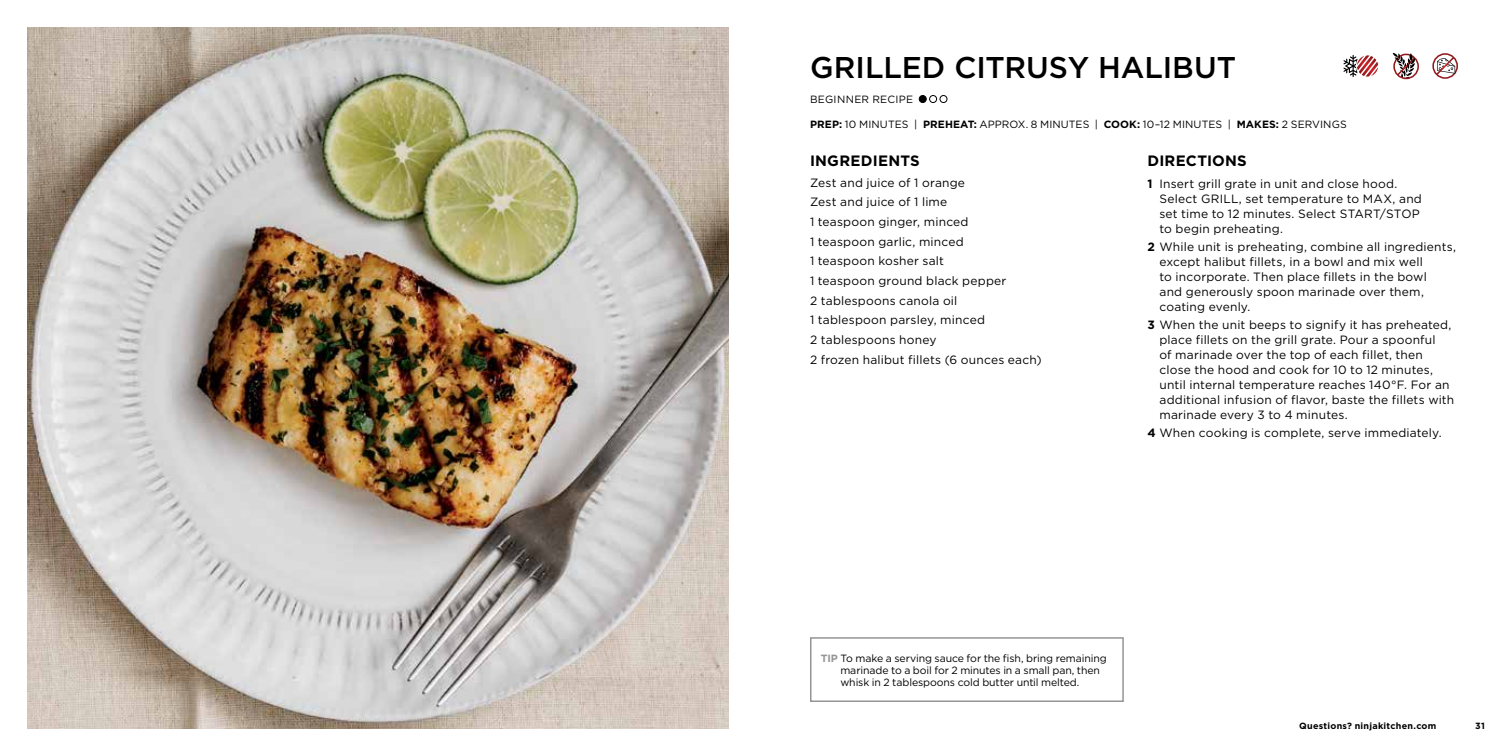
<style>
.page{position:relative;width:1512px;height:756px;background:#fff}
.page>*{position:absolute;margin:0;border:0;box-sizing:border-box;transform-origin:0 0}
.t1{font:500 30px "Gotham";letter-spacing:-.005em;color:#000}
.t2{font:700 15px "Gotham";letter-spacing:.015em;color:#000}
.t3{font:12px/15px "Gotham";letter-spacing:.015em;color:#000}
.t4{font:10.5px/12px "Gotham";letter-spacing:-.005em;color:#000}
.t5{font:10.5px "Gotham";letter-spacing:.03em;color:#000}
.t6{font:700 9px "Gotham";letter-spacing:.03em;color:#000}
.s1{font-weight:700}
.s2{font-weight:700;color:#939597}
</style>
<div class="page">
<div style="left:810px;top:637px;width:314px;height:65px;border:2px solid #939597"></div>
<div style="left:919px;top:96px;width:7px;height:7px;background:#000;border-radius:50%"></div>
<div style="left:919px;top:95px;width:8px;height:8px;border:1px solid #000;border-radius:50%"></div>
<div style="left:929px;top:95px;width:8px;height:8px;border:1px solid #000;border-radius:50%"></div>
<div style="left:940px;top:95px;width:7px;height:8px;border:1px solid #000;border-radius:50%"></div>
<img style="left:27px;top:27px;width:702px;height:702px">
<svg style="left:1343px;top:55px;width:34px;height:22px"></svg>
<div style="left:1356px;top:54px;width:23px;height:24px;border:1px solid #fff;border-radius:50%"></div>
<div style="left:1432px;top:53px;width:26px;height:26px;border:2px solid #fff;border-radius:50%"></div>
<svg style="left:1434px;top:55px;width:22px;height:22px"></svg>
<div style="left:1393px;top:54px;width:26px;height:25px;border:2px solid #fff;border-radius:50%"></div>
<svg style="left:1393px;top:53px;width:24px;height:25px"></svg>
<h1 class="t1" style="left:810px;top:48px;width:428px">GRILLED CITRUSY HALIBUT</h1>
<p class="t5" style="left:810px;top:92px;width:105px">BEGINNER RECIPE</p>
<p class="t4" style="left:810px;top:118px;width:538px"><span class="s1">PREP:</span> 10 MINUTES | <span class="s1">PREHEAT:</span> APPROX. 8 MINUTES | <span class="s1">COOK:</span> 10–12 MINUTES | <span class="s1">MAKES:</span> 2 SERVINGS</p>
<p class="t2" style="left:810px;top:151px;width:111px">INGREDIENTS</p>
<p class="t3" style="left:810px;top:172px;width:233px;line-height:19.6px">Zest and juice of 1 orange<br>Zest and juice of 1 lime<br>1 teaspoon ginger, minced<br>1 teaspoon garlic, minced<br>1 teaspoon kosher salt<br>1 teaspoon ground black pepper<br>2 tablespoons canola oil<br>1 tablespoon parsley, minced<br>2 tablespoons honey<br>2 frozen halibut fillets (6 ounces each)</p>
<p class="t2" style="left:1148px;top:151px;width:101px">DIRECTIONS</p>
<p class="t3" style="left:1160px;top:176px;width:264px;text-indent:-12px"><span class="s1">1</span> Insert grill grate in unit and close hood.<br>Select GRILL, set temperature to MAX, and set time to 12 minutes. Select START/STOP to begin preheating.</p>
<p class="t3" style="left:1160px;top:239px;width:298px;text-indent:-12px"><span class="s1">2</span> While unit is preheating, combine all ingredients, except halibut fillets, in a bowl and mix well<br>to incorporate. Then place fillets in the bowl<br>and generously spoon marinade over them, coating evenly.</p>
<p class="t3" style="left:1160px;top:317px;width:296px;text-indent:-12px"><span class="s1">3</span> When the unit beeps to signify it has preheated, place fillets on the grill grate. Pour a spoonful<br>of marinade over the top of each fillet, then close the hood and cook for 10 to 12 minutes, until internal temperature reaches 140°F. For an additional infusion of flavor, baste the fillets with marinade every 3 to 4 minutes.</p>
<p class="t3" style="left:1148px;top:425px;width:296px"><span class="s1">4</span> When cooking is complete, serve immediately.</p>
<p class="t4" style="left:840px;top:652px;width:268px;text-indent:-20px"><span class="s2">TIP</span> To make a serving sauce for the fish, bring remaining marinade to a boil for 2 minutes in a small pan, then whisk in 2 tablespoons cold butter until melted.</p>
<p class="t6" style="left:1299px;top:720px;width:139px">Questions? ninjakitchen.com</p>
<p class="t6" style="left:1475px;top:720px;width:11px">31</p>
</div>
